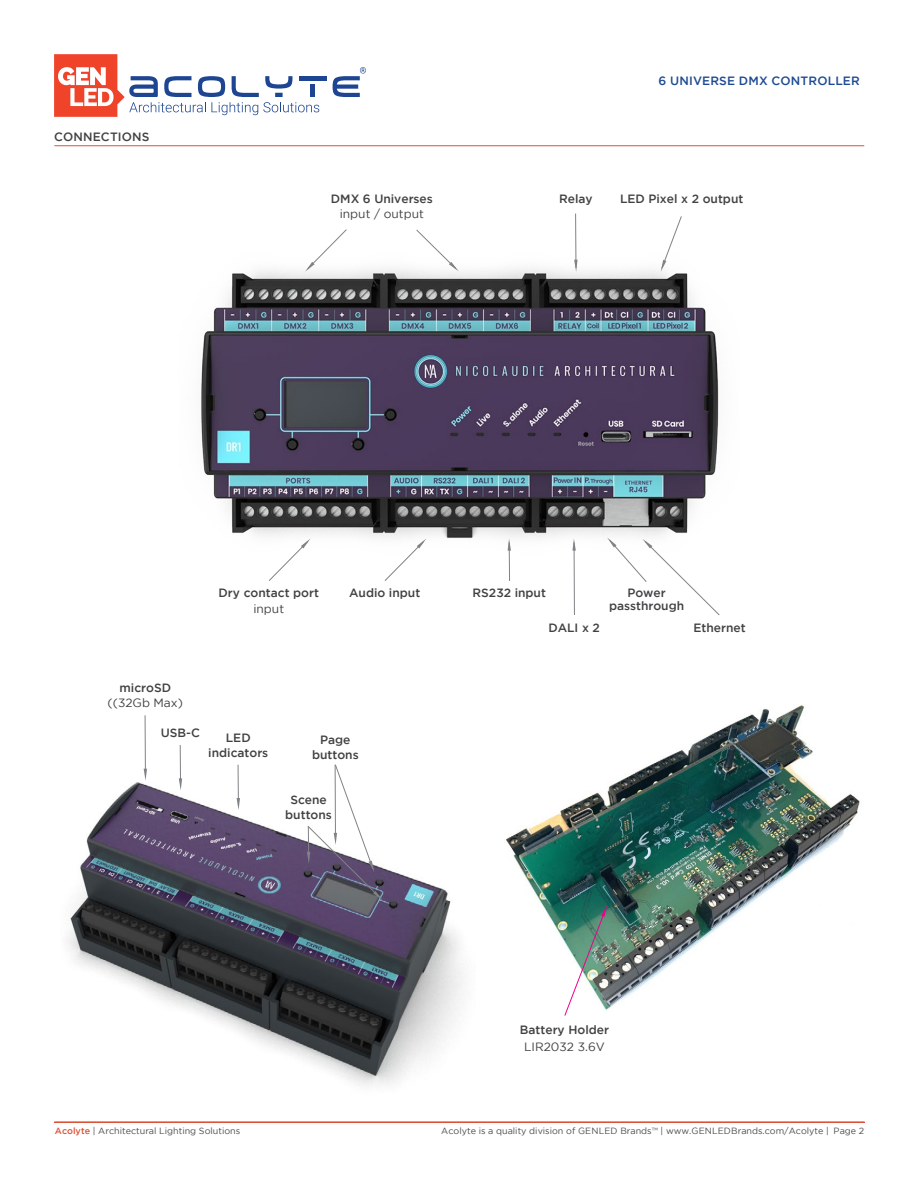
<style>
.page{position:relative;width:918px;height:1188px;background:#fff}
.page>*{position:absolute;margin:0;border:0;box-sizing:border-box;transform-origin:0 0}
.t1{font:500 12px/15.1px "Gotham";color:#414042;text-align:center}
.t2{font:12px "Gotham";color:#414042}
.t3{font:500 12px "Gotham";letter-spacing:.015em;color:#1c4992}
.t4{font:9px "Gotham";color:#4a4a4b}
.s1{font-weight:500;color:#db5337}
.s2{color:#58595b}
</style>
<div class="page">
<svg style="left:54px;top:54px;width:265px;height:63px"></svg>
<div style="left:310px;top:85px;width:5px;height:12px;background:#1d4592"></div>
<hr style="left:299px;top:76px;width:27px;height:4px;background:#1d4592">
<svg style="left:333px;top:67px;width:33px;height:30px"></svg>
<hr style="left:54px;top:145px;width:810px;height:1px;background:#db5337">
<hr style="left:54px;top:1122px;width:811px;height:1px;background:#db5337">
<img style="left:67px;top:776px;width:397px;height:310px">
<img style="left:201px;top:249px;width:518px;height:308px">
<img style="left:506px;top:705px;width:354px;height:305px">
<svg style="left:305px;top:229px;width:43px;height:43px"></svg>
<svg style="left:416px;top:230px;width:43px;height:41px"></svg>
<svg style="left:268px;top:539px;width:42px;height:42px"></svg>
<svg style="left:384px;top:539px;width:42px;height:42px"></svg>
<svg style="left:607px;top:537px;width:113px;height:78px"></svg>
<hr style="left:509px;top:542px;width:1px;height:39px;background:#808285">
<svg style="left:508px;top:539px;width:3px;height:12px"></svg>
<hr style="left:574px;top:542px;width:1px;height:73px;background:#808285">
<svg style="left:572px;top:539px;width:4px;height:12px"></svg>
<hr style="left:145px;top:715px;width:1px;height:62px;background:#808285">
<svg style="left:144px;top:769px;width:3px;height:12px"></svg>
<hr style="left:180px;top:745px;width:1px;height:42px;background:#808285">
<svg style="left:179px;top:778px;width:3px;height:12px"></svg>
<hr style="left:238px;top:765px;width:1px;height:41px;background:#808285">
<svg style="left:237px;top:798px;width:3px;height:12px"></svg>
<svg style="left:307px;top:764px;width:76px;height:136px"></svg>
<img style="left:564px;top:905px;width:43px;height:111px">
<hr style="left:575px;top:214px;width:1px;height:54px;background:#808285">
<svg style="left:574px;top:260px;width:4px;height:12px"></svg>
<svg style="left:661px;top:216px;width:21px;height:56px"></svg>
<p class="t1" style="left:54px;top:128px;width:97px">CONNECTIONS</p>
<p class="t1" style="left:331px;top:191px;width:103px">DMX 6 Universes</p>
<p class="t2" style="left:340px;top:207px;width:86px">input / output</p>
<p class="t3" style="left:659px;top:74px;width:203px">6 UNIVERSE DMX CONTROLLER</p>
<p class="t1" style="left:559px;top:191px;width:35px">Relay</p>
<p class="t1" style="left:620px;top:191px;width:125px">LED Pixel x 2 output</p>
<p class="t1" style="left:219px;top:585px;width:102px">Dry contact port</p>
<p class="t2" style="left:253px;top:602px;width:32px">input</p>
<p class="t1" style="left:349px;top:585px;width:73px">Audio input</p>
<p class="t1" style="left:473px;top:585px;width:75px">RS232 input</p>
<p class="t1" style="left:609px;top:585px;width:77px;line-height:13.5px">Power passthrough</p>
<p class="t1" style="left:548px;top:620px;width:53px">DALI x 2</p>
<p class="t1" style="left:693px;top:620px;width:54px">Ethernet</p>
<p class="t1" style="left:120px;top:680px;width:53px">microSD</p>
<p class="t2" style="left:108px;top:696px;width:77px">((32Gb Max)</p>
<p class="t1" style="left:161px;top:725px;width:41px">USB-C</p>
<p class="t1" style="left:208px;top:730px;width:61px">LED indicators</p>
<p class="t1" style="left:312px;top:732px;width:48px">Page buttons</p>
<p class="t1" style="left:285px;top:792px;width:48px">Scene buttons</p>
<p class="t1" style="left:520px;top:1022px;width:91px">Battery Holder</p>
<p class="t2" style="left:524px;top:1040px;width:82px">LIR2032 3.6V</p>
<p class="t4" style="left:55px;top:1126px;width:187px"><span class="s1">Acolyte</span> | Architectural Lighting Solutions</p>
<p class="t4" style="left:441px;top:1126px;width:425px">Acolyte is a quality division of GENLED Brands<span class="s2">™</span> | www.GENLEDBrands.com/Acolyte | Page 2</p>
</div>
